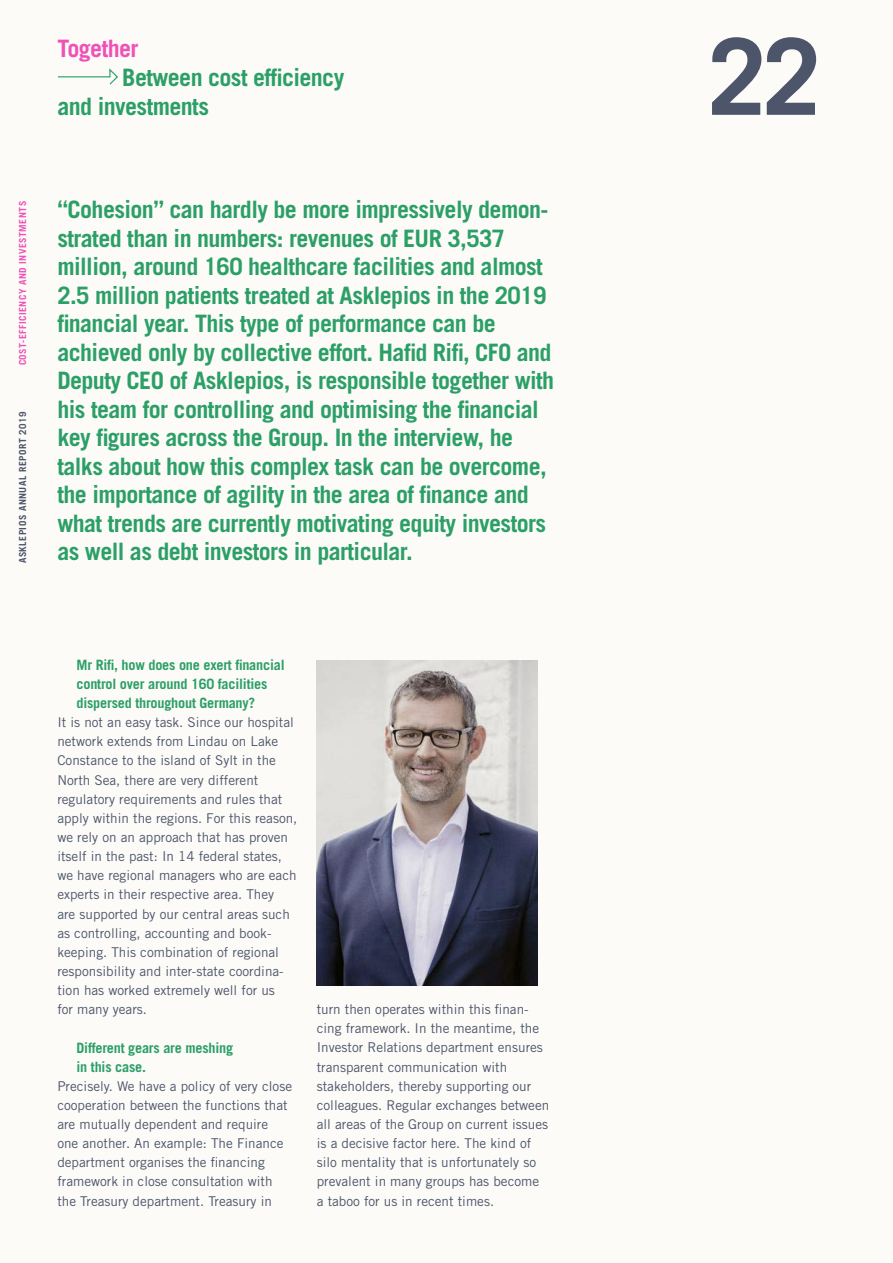
<style>
.page{position:relative;width:893px;height:1263px;background:#fcfbf8}
.page>*{position:absolute;margin:0;border:0;box-sizing:border-box;transform-origin:0 0}
.t1{font:700 106.05px "Trade Gothic LT Std";color:#4c556a}
.t2{font:700 24px/28.5px "Trade Gothic LT Std";letter-spacing:-.025em;color:#2c9f67}
.t3{font:700 24px "Trade Gothic LT Std";letter-spacing:-.025em;color:#f051b7}
.t4{font:700 14.25px/19.2px "Trade Gothic LT Std";letter-spacing:-.015em;color:#2c9f67}
.t5{font:13.5px/19.2px "Trade Gothic LT Std";color:#4c556a}
.t6{font:700 9.75px "Trade Gothic LT Std";letter-spacing:.05em;color:#f051b7}
.t7{font:700 9.75px "Trade Gothic LT Std";letter-spacing:.05em;color:#4c556a}
</style>
<div class="page">
<svg style="left:58px;top:68px;width:60px;height:17px"></svg>
<img style="left:317px;top:660px;width:221px;height:325px">
<h2 class="t3" style="left:57px;top:34px;width:83px">Together</h2>
<h2 class="t2" style="left:57px;top:63px;width:288px;text-indent:65px">Between cost efficiency and investments</h2>
<p class="t6" style="left:17px;top:365px;width:166px;rotate:-90deg">COST-EFFICIENCY AND INVESTMENTS</p>
<p class="t7" style="left:17px;top:563px;width:153px;rotate:-90deg">ASKLEPIOS ANNUAL REPORT 2019</p>
<p class="t2" style="left:57px;top:195px;width:498px">“Cohesion” can hardly be more impressively demon&shy;strated than in numbers: revenues of EUR 3,537 million, around 160 healthcare facilities and almost 2.5 million patients treated at Asklepios in the 2019 financial year. This type of performance can be achieved only by collective effort. Hafid Rifi, CFO and Deputy CEO of Asklepios, is responsible together with his team for controlling and optimising the financial key figures across the Group. In the interview, he talks about how this complex task can be overcome, the importance of agility in the area of finance and what trends are currently motivating equity investors as well as debt investors in particular.</p>
<p class="t4" style="left:77px;top:655px;width:210px">Mr Rifi, how does one exert financial control over around 160 facilities dispersed throughout Germany?</p>
<p class="t5" style="left:57px;top:713px;width:241px">It is not an easy task. Since our hospital network extends from Lindau on Lake Constance to the island of Sylt in the North Sea, there are very different regulatory requirements and rules that apply within the regions. For this reason, we rely on an approach that has proven itself in the past: In 14 federal states, we have regional managers who are each experts in their respective area. They<br>are supported by our central areas such as controlling, accounting and book&shy;keeping. This combination of regional responsibility and inter-state coordina&shy;tion has worked extremely well for us<br>for many years.</p>
<p class="t4" style="left:77px;top:1037px;width:158px">Different gears are meshing in this case.</p>
<p class="t5" style="left:57px;top:1076px;width:236px">Precisely. We have a policy of very close cooperation between the functions that are mutually dependent and require one another. An example: The Finance department organises the financing framework in close consultation with the Treasury department. Treasury in</p>
<p class="t5" style="left:317px;top:1000px;width:234px">turn then operates within this finan&shy;cing framework. In the meantime, the Investor Relations department ensures transparent communication with stakeholders, thereby supporting our colleagues. Regular exchanges between all areas of the Group on current issues is a decisive factor here. The kind of silo mentality that is unfortunately so prevalent in many groups has become<br>a taboo for us in recent times.</p>
<h1 class="t1" style="left:708px;top:12px;width:115px">22</h1>
</div>
